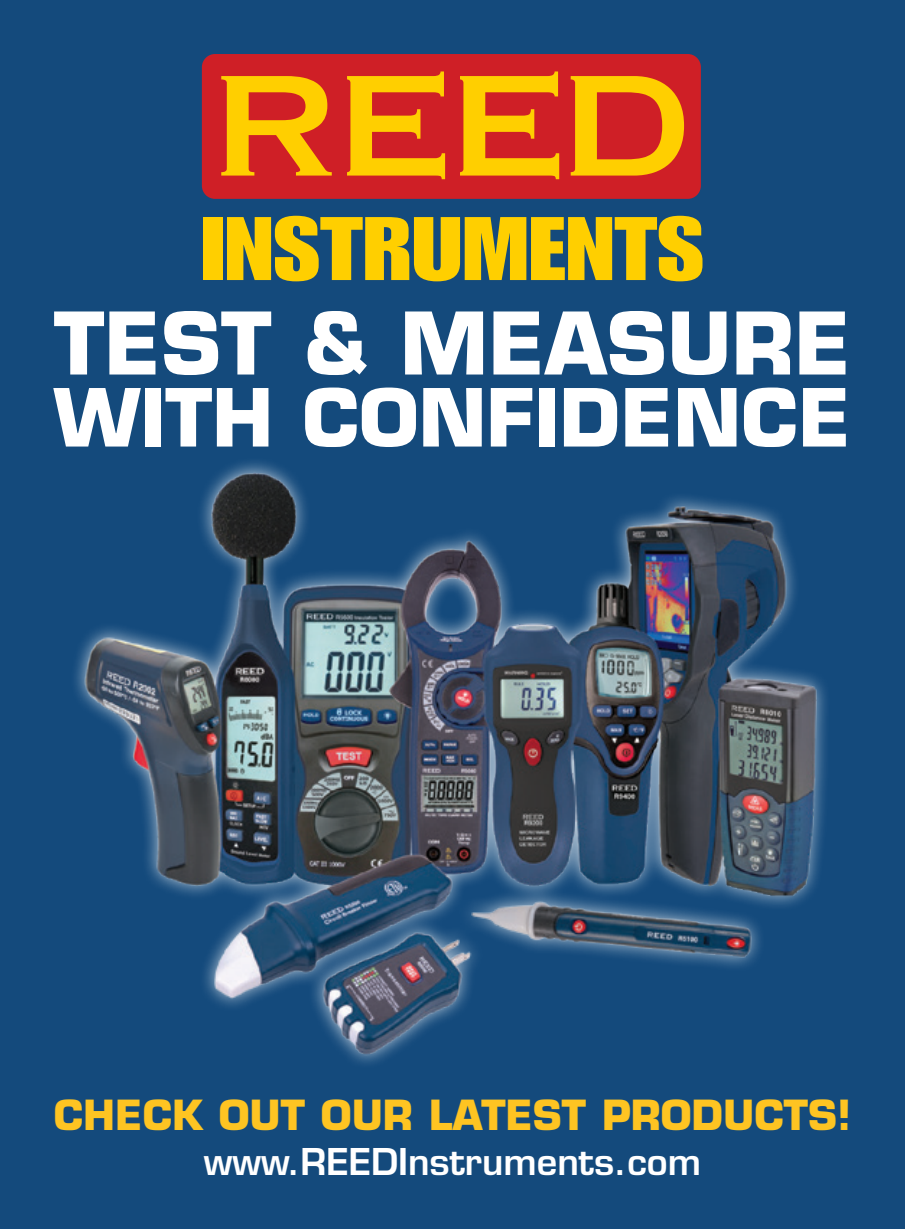
<style>
.page{position:relative;width:905px;height:1229px;background:#fff}
.page>*{position:absolute;margin:0;border:0;box-sizing:border-box;transform-origin:0 0}
.t1{font:700 84px "Eurostile LT Std";color:#fff}
.t2{font:700 78px "Eurostile LT Std";color:#fff}
.t3{font:700 40.5px "Eurostile LT Std";color:#fec422}
.t4{font:600 36px "Eurostile LT Std";color:#fff}
</style>
<div class="page">
<div style="left:0;top:0;width:904px;height:1228px;background:#144a7c"></div>
<img style="left:75px;top:462px;width:751px;height:602px">
<div style="left:202px;top:54px;width:499px;height:145px;background:#cf1f26;border-radius:13px"></div>
<svg style="left:221px;top:76px;width:111px;height:100px"></svg>
<svg style="left:347px;top:71px;width:98px;height:108px"></svg>
<svg style="left:460px;top:71px;width:99px;height:108px"></svg>
<svg style="left:570px;top:76px;width:114px;height:100px"></svg>
<div style="left:203px;top:217px;width:20px;height:63px;background:#ffcf00"></div>
<svg style="left:227px;top:216px;width:475px;height:65px"></svg>
<h1 class="t1" style="left:54px;top:292px;width:798px">TEST &amp; MEASURE</h1>
<h2 class="t2" style="left:54px;top:369px;width:798px">WITH CONFIDENCE</h2>
<p class="t3" style="left:54px;top:1089px;width:798px">CHECK OUT OUR LATEST PRODUCTS!</p>
<p class="t4" style="left:204px;top:1138px;width:498px">www.REEDInstruments.com</p>
</div>
